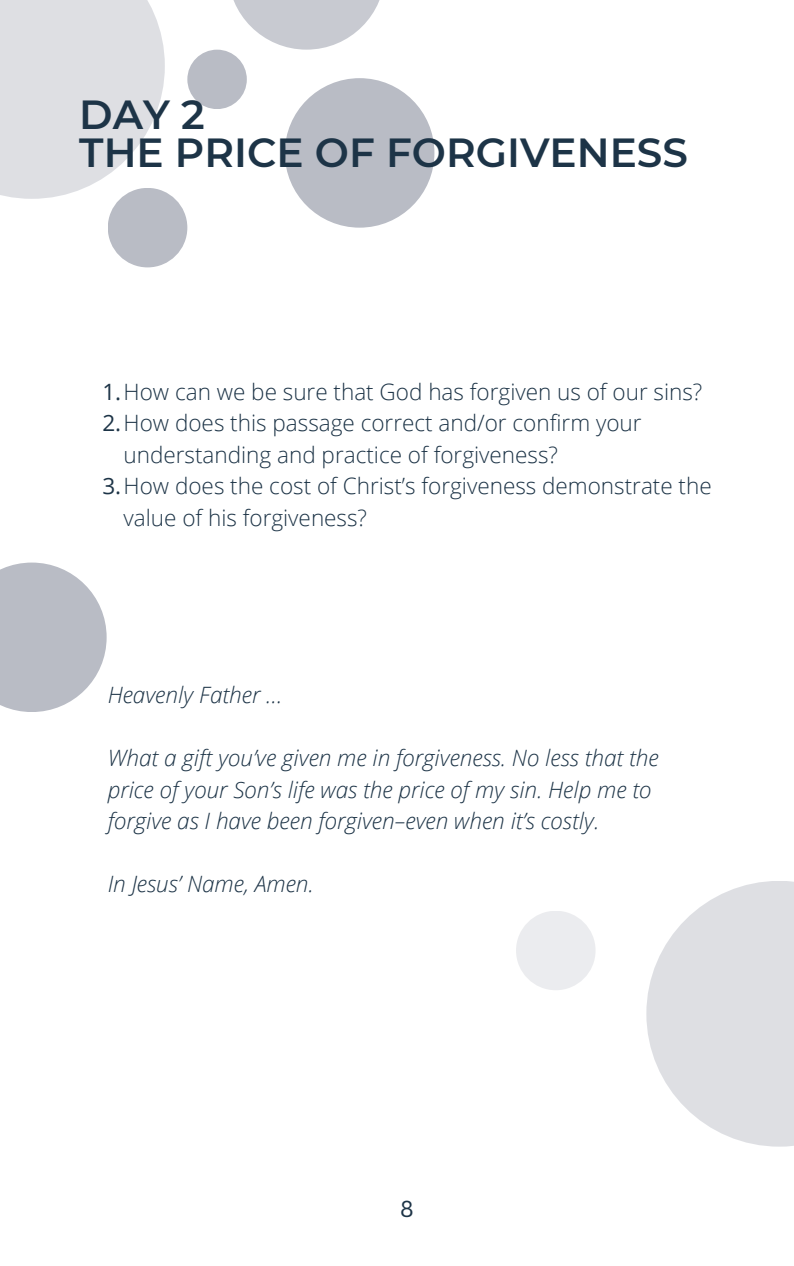
<style>
.page{position:relative;width:794px;height:1266px;background:#fff}
.page>*{position:absolute;margin:0;border:0;box-sizing:border-box;transform-origin:0 0}
.t1{font:600 40.5px "Montserrat";color:#1d3447}
.t2{font:300 22.5px/31.5px "Open Sans";color:#1d3447}
.t3{font:italic 300 22.5px/31.5px "Open Sans";color:#1d3447}
.t4{font:22.5px "Canva Sans";color:#1d3447}
.s1{font-weight:400}
</style>
<div class="page">
<svg style="left:0;top:0;width:165px;height:199px;background:#e1e2e6"></svg>
<div style="left:284px;top:78px;width:150px;height:150px;background:#b9bcc5;border-radius:50%"></div>
<div style="left:108px;top:188px;width:79px;height:79px;background:#b9bcc5;border-radius:50%"></div>
<svg style="left:233px;top:0;width:147px;height:50px;fill:#c8cad1"></svg>
<div style="left:187px;top:50px;width:60px;height:59px;background:#b9bcc5;border-radius:50%"></div>
<svg style="left:0;top:562px;width:107px;height:150px"></svg>
<svg style="left:646px;top:881px;width:147px;height:265px;fill:#dedfe3"></svg>
<div style="left:515px;top:910px;width:80px;height:80px;background:#ebecef;border-radius:50%"></div>
<p class="t1" style="left:79px;top:90px;width:127px">DAY 2</p>
<p class="t1" style="left:79px;top:128px;width:609px">THE PRICE OF FORGIVENESS</p>
<p class="t2" style="left:102px;top:375px;width:601px"><span class="s1">1.</span>How can we be sure that God has forgiven us of our sins?</p>
<p class="t2" style="left:123px;top:407px;width:519px;text-indent:-21px"><span class="s1">2.</span>How does this passage correct and/or confirm your understanding and practice of forgiveness?</p>
<p class="t2" style="left:123px;top:470px;width:589px;text-indent:-21px"><span class="s1">3.</span>How does the cost of Christ’s forgiveness demonstrate the value of his forgiveness?</p>
<p class="t3" style="left:108px;top:678px;width:176px">Heavenly Father …</p>
<p class="t3" style="left:108px;top:741px;width:552px">What a gift you’ve given me in forgiveness. No less that the price of your Son’s life was the price of my sin. Help me to forgive as I have been forgiven–even when it’s costly.</p>
<p class="t3" style="left:108px;top:868px;width:207px">In Jesus’ Name, Amen.</p>
<p class="t4" style="left:400px;top:1192px;width:15px">8</p>
</div>
